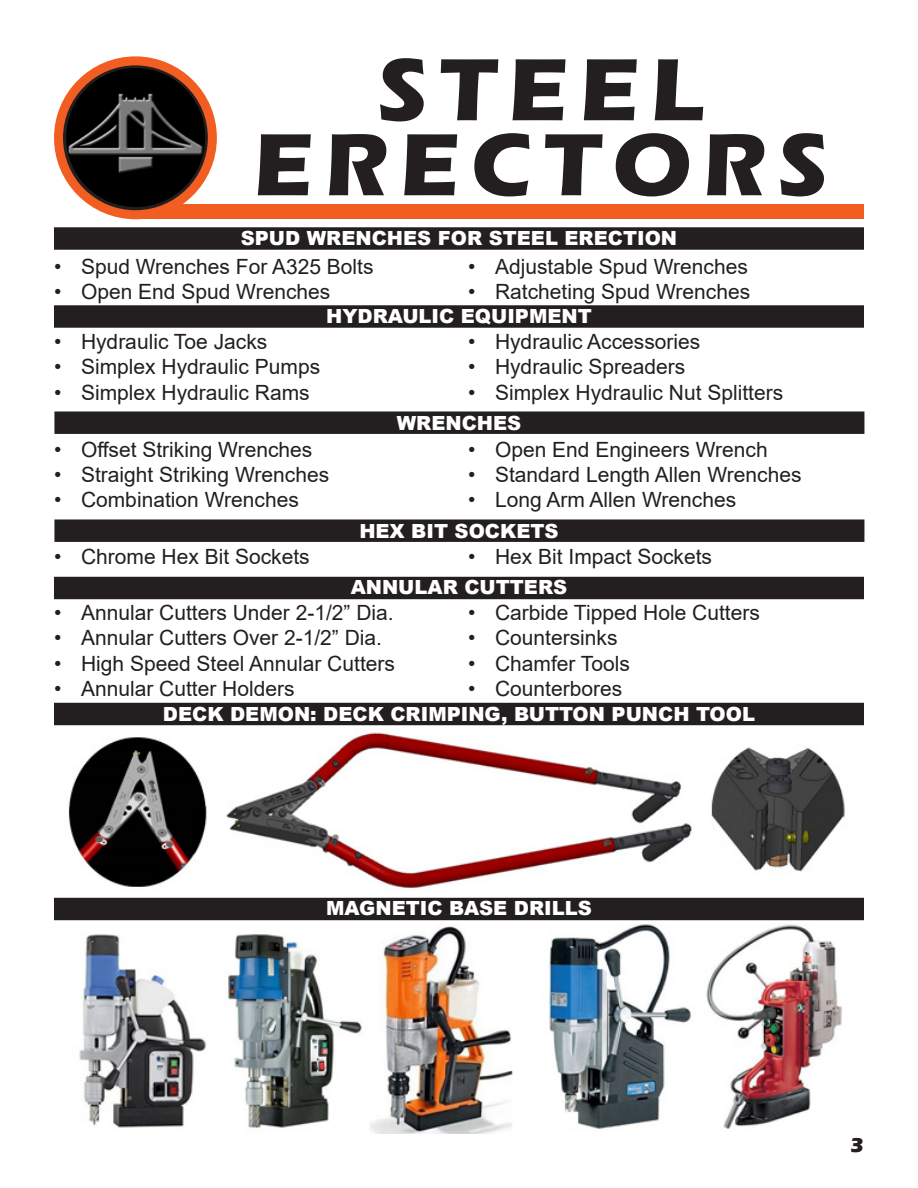
<style>
.page{position:relative;width:918px;height:1188px;background:#fff}
.page>*{position:absolute;margin:0;border:0;box-sizing:border-box;transform-origin:0 0}
.t1{font:700 91.5px "Eras ITC";letter-spacing:.12em;color:#231f20}
.t2{font:21px "Arial";color:#231f20}
.t3{font:700 21px "Eras ITC";color:#231f20}
.t4{font:900 19.5px "Arial";color:#fff}
</style>
<div class="page">
<div style="left:55px;top:899px;width:808px;height:20px;background:#231f20"></div>
<div style="left:54px;top:898px;width:810px;height:22px;border:2px solid #231f20"></div>
<div style="left:55px;top:704px;width:808px;height:20px;background:#231f20"></div>
<div style="left:54px;top:703px;width:810px;height:22px;border:2px solid #231f20"></div>
<div style="left:55px;top:578px;width:808px;height:20px;background:#231f20"></div>
<div style="left:54px;top:577px;width:810px;height:22px;border:2px solid #231f20"></div>
<div style="left:55px;top:412px;width:809px;height:21px;background:#231f20"></div>
<div style="left:54px;top:411px;width:810px;height:23px;border:2px solid #231f20"></div>
<div style="left:55px;top:228px;width:808px;height:21px;background:#231f20"></div>
<div style="left:54px;top:227px;width:810px;height:23px;border:2px solid #231f20"></div>
<div style="left:55px;top:306px;width:808px;height:21px;background:#231f20"></div>
<div style="left:54px;top:305px;width:810px;height:23px;border:2px solid #231f20"></div>
<div style="left:55px;top:520px;width:809px;height:21px;background:#231f20"></div>
<div style="left:54px;top:519px;width:810px;height:23px;border:2px solid #231f20"></div>
<img style="left:68px;top:732px;width:777px;height:157px">
<img style="left:79px;top:924px;width:763px;height:210px">
<div style="left:135px;top:204px;width:729px;height:15px;background:#f25d21"></div>
<svg style="left:59px;top:61px;width:153px;height:154px"></svg>
<div style="left:54px;top:56px;width:163px;height:163px;border:9px solid #f25d21;border-radius:50%"></div>
<img style="left:66px;top:68px;width:139px;height:139px;border-radius:70px">
<p class="t1" style="left:377px;top:37px;width:328px">STEEL</p>
<p class="t1" style="left:253px;top:112px;width:576px">ERECTORS</p>
<p class="t4" style="left:241px;top:224px;width:438px">SPUD WRENCHES FOR STEEL ERECTION</p>
<p class="t2" style="left:54px;top:252px;width:321px">• Spud Wrenches For A325 Bolts</p>
<p class="t2" style="left:54px;top:277px;width:278px">• Open End Spud Wrenches</p>
<p class="t2" style="left:468px;top:252px;width:281px">• Adjustable Spud Wrenches</p>
<p class="t2" style="left:468px;top:277px;width:284px">• Ratcheting Spud Wrenches</p>
<p class="t4" style="left:326px;top:302px;width:267px">HYDRAULIC EQUIPMENT</p>
<p class="t2" style="left:54px;top:327px;width:215px">• Hydraulic Toe Jacks</p>
<p class="t2" style="left:54px;top:353px;width:268px">• Simplex Hydraulic Pumps</p>
<p class="t2" style="left:54px;top:378px;width:257px">• Simplex Hydraulic Rams</p>
<p class="t2" style="left:54px;top:435px;width:260px">• Offset Striking Wrenches</p>
<p class="t2" style="left:54px;top:460px;width:277px">• Straight Striking Wrenches</p>
<p class="t2" style="left:54px;top:486px;width:246px">• Combination Wrenches</p>
<p class="t2" style="left:468px;top:327px;width:234px">• Hydraulic Accessories</p>
<p class="t2" style="left:468px;top:353px;width:219px">• Hydraulic Spreaders</p>
<p class="t2" style="left:468px;top:378px;width:317px">• Simplex Hydraulic Nut Splitters</p>
<p class="t4" style="left:397px;top:409px;width:126px">WRENCHES</p>
<p class="t2" style="left:468px;top:435px;width:301px">• Open End Engineers Wrench</p>
<p class="t2" style="left:468px;top:460px;width:335px">• Standard Length Allen Wrenches</p>
<p class="t2" style="left:468px;top:486px;width:270px">• Long Arm Allen Wrenches</p>
<p class="t4" style="left:359px;top:517px;width:201px">HEX BIT SOCKETS</p>
<p class="t2" style="left:54px;top:542px;width:257px">• Chrome Hex Bit Sockets</p>
<p class="t2" style="left:468px;top:542px;width:246px">• Hex Bit Impact Sockets</p>
<p class="t4" style="left:351px;top:573px;width:218px">ANNULAR CUTTERS</p>
<p class="t2" style="left:54px;top:598px;width:341px">• Annular Cutters Under 2-1/2” Dia.</p>
<p class="t2" style="left:54px;top:624px;width:330px">• Annular Cutters Over 2-1/2” Dia.</p>
<p class="t2" style="left:54px;top:649px;width:343px">• High Speed Steel Annular Cutters</p>
<p class="t2" style="left:54px;top:674px;width:242px">• Annular Cutter Holders</p>
<p class="t2" style="left:468px;top:598px;width:293px">• Carbide Tipped Hole Cutters</p>
<p class="t2" style="left:468px;top:624px;width:151px">• Countersinks</p>
<p class="t2" style="left:468px;top:649px;width:163px">• Chamfer Tools</p>
<p class="t2" style="left:468px;top:674px;width:156px">• Counterbores</p>
<p class="t4" style="left:163px;top:700px;width:594px">DECK DEMON: DECK CRIMPING, BUTTON PUNCH TOOL</p>
<p class="t4" style="left:326px;top:894px;width:267px">MAGNETIC BASE DRILLS</p>
<p class="t3" style="left:850px;top:1133px;width:15px">3</p>
</div>
